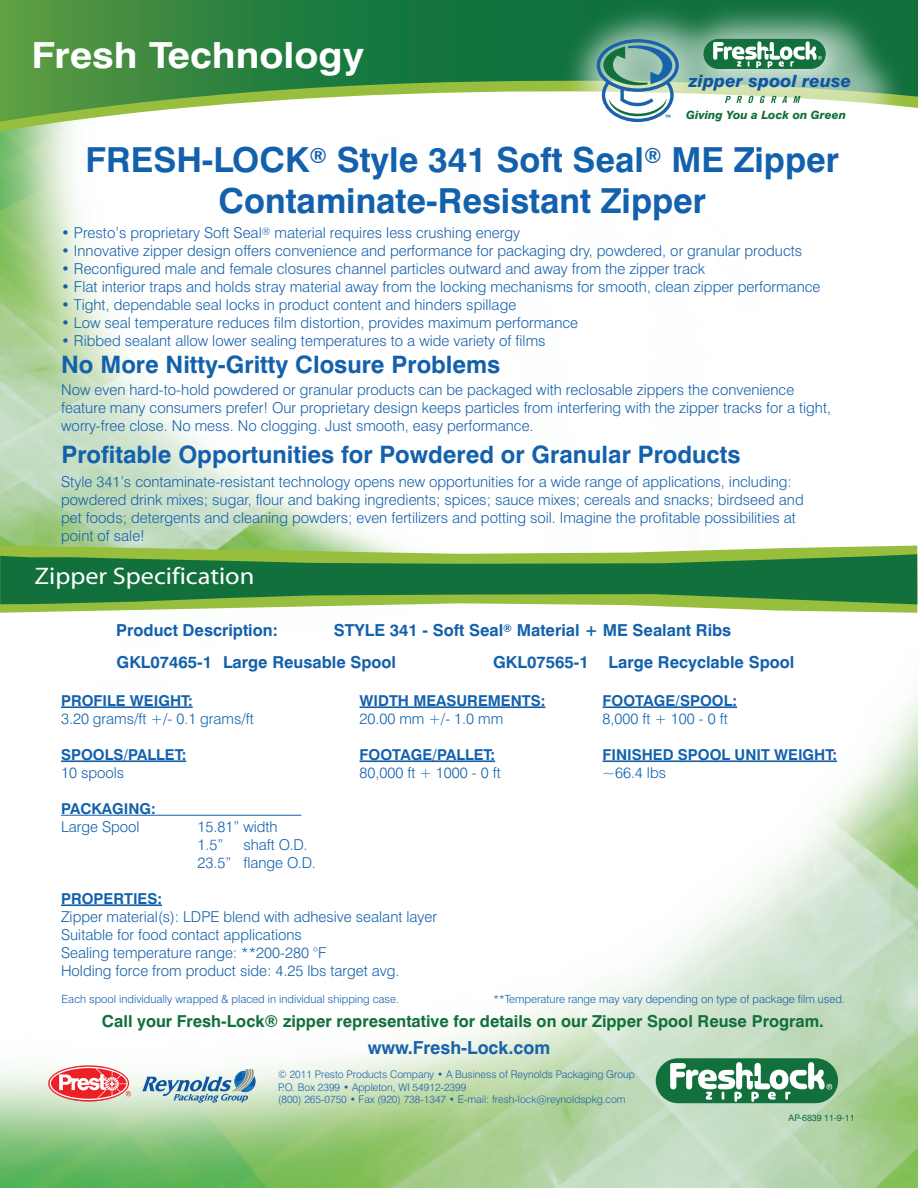
<style>
.page{position:relative;width:918px;height:1188px;background:#fff}
.page>*{position:absolute;margin:0;border:0;box-sizing:border-box;transform-origin:0 0}
.t1{font:700 36px "Swiss 721 BT";color:#fff;scale:1.1 1}
.t2{font:700 34.5px/41.4px "Swiss 721 BT";color:#1361ac;text-align:center}
.t3{font:700 24px "Swiss 721 BT";color:#1361ac}
.t4{font:24px "Myriad";color:#fff;scale:1.1 1}
.t5{font:700 18px "Swiss 721 BT";color:#1962ac}
.t6{font:italic 800 16.95px "Swiss 721 BT";letter-spacing:.005em;color:#0e56a4}
.t7{font:700 16.5px "Swiss 721 BT";color:#1361ac}
.t8{font:700 16.5px "Swiss 721 BT";color:#12703d}
.t9{font:300 15px/18px "Swiss 721 BT";color:#1361ac}
.t10{font:700 15px "Swiss 721 BT";color:#1361ac}
.t11{font:italic 800 11.4px "Swiss 721 BT";letter-spacing:.005em;color:#12703d}
.t12{font:300 11.25px "Swiss 721 BT";color:#1361ac}
.t13{font:300 10.5px/12.6px "Swiss 721 BT";color:#1962ac}
.t14{font:9px "Swiss 721 BT";color:#12703d}
</style>
<div class="page">
<img style="left:0;top:554px;width:918px;height:634px">
<img style="left:0;top:134px;width:918px;height:420px">
<svg style="left:0;top:0;width:918px;height:72px;background:#2b813f"></svg>
<svg style="left:0;top:72px;width:918px;height:62px"></svg>
<svg style="left:0;top:546px;width:917px;height:67px"></svg>
<svg style="left:0;top:554px;width:917px;height:50px;background:#34843d"></svg>
<img style="left:552px;top:0;width:365px;height:192px">
<img style="left:572px;top:14px;width:320px;height:149px">
<div style="left:703px;top:39px;width:123px;height:30px;background:#12703d;border-radius:15px"></div>
<svg style="left:713px;top:41px;width:109px;height:27px"></svg>
<svg style="left:725px;top:96px;width:17px;height:7px"></svg>
<svg style="left:748px;top:96px;width:6px;height:7px"></svg>
<svg style="left:760px;top:96px;width:5px;height:7px"></svg>
<svg style="left:771px;top:96px;width:16px;height:7px"></svg>
<svg style="left:793px;top:96px;width:7px;height:7px"></svg>
<svg style="left:597px;top:39px;width:82px;height:83px"></svg>
<svg style="left:48px;top:1065px;width:83px;height:37px"></svg>
<svg style="left:142px;top:1069px;width:114px;height:34px"></svg>
<div style="left:656px;top:1058px;width:182px;height:45px;background:#12703d;border-radius:22px"></div>
<svg style="left:670px;top:1062px;width:162px;height:40px"></svg>
<hr style="left:61px;top:706px;width:132px;height:2px;background:#1361ac">
<hr style="left:360px;top:706px;width:185px;height:2px;background:#1361ac">
<hr style="left:603px;top:706px;width:134px;height:2px;background:#1361ac">
<hr style="left:61px;top:760px;width:125px;height:2px;background:#1361ac">
<hr style="left:360px;top:760px;width:135px;height:2px;background:#1361ac">
<hr style="left:603px;top:760px;width:234px;height:2px;background:#1361ac">
<hr style="left:61px;top:815px;width:95px;height:1px;background:#1361ac">
<hr style="left:156px;top:815px;width:145px;height:1px;background:#1361ac">
<hr style="left:61px;top:904px;width:101px;height:2px;background:#1361ac">
<h1 class="t1" style="left:32px;top:33px;width:304px">Fresh Technology</h1>
<p class="t6" style="left:689px;top:71px;width:164px">zipper spool reuse</p>
<p class="t11" style="left:686px;top:108px;width:162px">Giving You a Lock on Green</p>
<h2 class="t2" style="left:86px;top:139px;width:755px">FRESH-LOCK<sup>®</sup> Style 341 Soft Seal<sup>®</sup> ME Zipper<br>Contaminate-Resistant Zipper</h2>
<p class="t9" style="left:61px;top:224px;width:460px">• Presto’s proprietary Soft Seal<sup>®</sup> material requires less crushing energy</p>
<p class="t9" style="left:61px;top:242px;width:743px">• Innovative zipper design offers convenience and performance for packaging dry, powdered, or granular products</p>
<p class="t9" style="left:61px;top:260px;width:645px">• Reconfigured male and female closures channel particles outward and away from the zipper track</p>
<p class="t9" style="left:61px;top:278px;width:761px">• Flat interior traps and holds stray material away from the locking mechanisms for smooth, clean zipper performance</p>
<p class="t9" style="left:61px;top:296px;width:457px">• Tight, dependable seal locks in product content and hinders spillage</p>
<p class="t9" style="left:61px;top:314px;width:518px">• Low seal temperature reduces film distortion, provides maximum performance</p>
<p class="t9" style="left:61px;top:332px;width:486px">• Ribbed sealant allow lower sealing temperatures to a wide variety of films</p>
<h3 class="t3" style="left:61px;top:350px;width:441px">No More Nitty-Gritty Closure Problems</h3>
<p class="t9" style="left:61px;top:380px;width:771px">Now even hard-to-hold powdered or granular products can be packaged with reclosable zippers the convenience feature many consumers prefer! Our proprietary design keeps particles from interfering with the zipper tracks for a tight, worry-free close. No mess. No clogging. Just smooth, easy performance.</p>
<h3 class="t3" style="left:61px;top:440px;width:681px">Profitable Opportunities for Powdered or Granular Products</h3>
<p class="t9" style="left:61px;top:472px;width:744px">Style 341’s contaminate-resistant technology opens new opportunities for a wide range of applications, including: powdered drink mixes; sugar, flour and baking ingredients; spices; sauce mixes; cereals and snacks; birdseed and pet foods; detergents and cleaning powders; even fertilizers and potting soil. Imagine the profitable possibilities at point of sale!</p>
<h3 class="t4" style="left:35px;top:564px;width:201px">Zipper Specification</h3>
<p class="t7" style="left:116px;top:620px;width:163px">Product Description:</p>
<p class="t7" style="left:334px;top:620px;width:399px">STYLE 341 - Soft Seal<sup>®</sup> Material + ME Sealant Ribs</p>
<p class="t7" style="left:117px;top:652px;width:281px">GKL07465-1 Large Reusable Spool</p>
<p class="t7" style="left:493px;top:652px;width:303px">GKL07565-1 Large Recyclable Spool</p>
<p class="t10" style="left:61px;top:691px;width:133px">PROFILE WEIGHT:</p>
<p class="t10" style="left:360px;top:691px;width:187px">WIDTH MEASUREMENTS:</p>
<p class="t10" style="left:603px;top:691px;width:136px">FOOTAGE/SPOOL:</p>
<p class="t9" style="left:61px;top:709px;width:194px">3.20 grams/ft +/- 0.1 grams/ft</p>
<p class="t9" style="left:360px;top:709px;width:145px">20.00 mm +/- 1.0 mm</p>
<p class="t9" style="left:603px;top:709px;width:127px">8,000 ft + 100 - 0 ft</p>
<p class="t10" style="left:61px;top:745px;width:127px">SPOOLS/PALLET:</p>
<p class="t10" style="left:360px;top:745px;width:137px">FOOTAGE/PALLET:</p>
<p class="t10" style="left:603px;top:745px;width:236px">FINISHED SPOOL UNIT WEIGHT:</p>
<p class="t9" style="left:61px;top:763px;width:65px">10 spools</p>
<p class="t9" style="left:360px;top:763px;width:143px">80,000 ft + 1000 - 0 ft</p>
<p class="t9" style="left:603px;top:763px;width:65px">~66.4 lbs</p>
<p class="t10" style="left:61px;top:799px;width:96px">PACKAGING:</p>
<p class="t9" style="left:61px;top:817px;width:80px">Large Spool</p>
<p class="t9" style="left:198px;top:817px;width:82px">15.81” width<br>1.5”</p>
<p class="t9" style="left:198px;top:835px;width:120px;text-indent:46px">shaft O.D.<br>23.5” flange O.D.</p>
<p class="t10" style="left:61px;top:889px;width:102px">PROPERTIES:</p>
<p class="t9" style="left:61px;top:907px;width:378px">Zipper material(s): LDPE blend with adhesive sealant layer Suitable for food contact applications<br>Sealing temperature range: **200-280 °F<br>Holding force from product side: 4.25 lbs target avg.</p>
<p class="t12" style="left:62px;top:992px;width:339px">Each spool individually wrapped &amp; placed in individual shipping case.</p>
<p class="t12" style="left:494px;top:992px;width:353px">**Temperature range may vary depending on type of package film used.</p>
<p class="t8" style="left:102px;top:1011px;width:724px">Call your Fresh-Lock® zipper representative for details on our Zipper Spool Reuse Program.</p>
<p class="t5" style="left:368px;top:1037px;width:184px">www.Fresh-Lock.com</p>
<p class="t13" style="left:278px;top:1068px;width:358px">© 2011 Presto Products Company • A Business of Reynolds Packaging Group<br>P.O. Box 2399 • Appleton, WI 54912-2399<br>(800) 265-0750 • Fax (920) 738-1347 • E-mail: fresh-lock@reynoldspkg.com</p>
<p class="t14" style="left:789px;top:1112px;width:67px">AP-6839 11-9-11</p>
</div>
